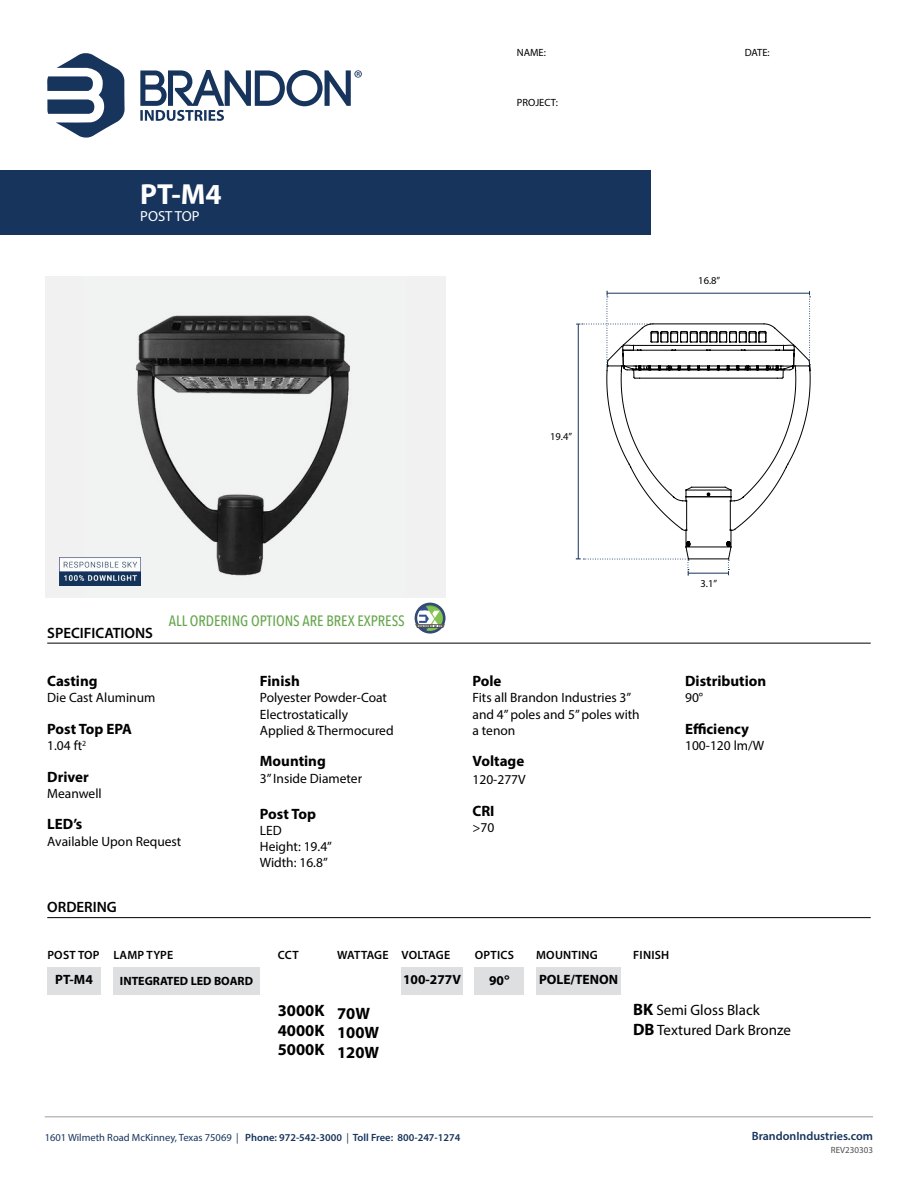
<style>
.page{position:relative;width:918px;height:1188px;background:#fff}
.page>*{position:absolute;margin:0;border:0;box-sizing:border-box;transform-origin:0 0}
.t1{font:700 29.1px "Myriad Pro";color:#fff}
.t2{font:700 16.5px/19.8px "Myriad Pro";color:#000}
.t3{font:700 15px "Myriad Pro";color:#000}
.t4{font:15px/19.8px "Myriad Pro";color:#000}
.t5{font:500 15px "Avenir Next Condensed";color:#66a64d}
.t6{font:600 15px "Myriad Pro";color:#000}
.t7{font:14.55px "Myriad Pro";color:#fff}
.t8{font:13.5px/16.2px "Myriad Pro";color:#000}
.t9{font:700 13.5px "Myriad Pro";color:#000}
.t10{font:600 12px "Myriad Pro";letter-spacing:.02em;color:#000}
.t11{font:600 12px "Myriad Pro";color:#16345c}
.t12{font:700 12px "Myriad Pro";color:#000}
.t13{font:600 12px "Myriad Pro";color:#000}
.t14{font:600 10.5px "Myriad Pro";color:#16345c}
.t15{font:10.5px "Myriad Pro";color:#000}
.t16{font:9px "Myriad Pro";color:#4d4d4f}
.s1{font-family:"Lato"}
.s2{font-weight:700;font-size:16.5px}
.s3{font-weight:400}
</style>
<div class="page">
<svg style="left:140px;top:70px;width:222px;height:51px"></svg>
<svg style="left:47px;top:53px;width:78px;height:85px"></svg>
<hr style="left:45px;top:1117px;width:828px;height:1px;background:#9b9da0">
<div style="left:0;top:170px;width:651px;height:64px;background:#16345c"></div>
<svg style="left:415px;top:603px;width:31px;height:31px"></svg>
<hr style="left:47px;top:917px;width:824px;height:1px;background:#000">
<hr style="left:47px;top:643px;width:824px;height:1px;background:#000">
<div style="left:47px;top:968px;width:54px;height:27px;background:#dedfe1"></div>
<div style="left:45px;top:276px;width:401px;height:322px;background:#f1f1f2"></div>
<img style="left:84px;top:315px;width:266px;height:271px">
<svg style="left:576px;top:291px;width:235px;height:285px"></svg>
<div style="left:401px;top:968px;width:62px;height:27px;background:#dedfe1"></div>
<div style="left:475px;top:968px;width:49px;height:27px;background:#dedfe1"></div>
<div style="left:536px;top:968px;width:85px;height:27px;background:#dedfe1"></div>
<div style="left:113px;top:968px;width:147px;height:27px;background:#dedfe1"></div>
<img style="left:59px;top:557px;width:81px;height:28px">
<h1 class="t1" style="left:140px;top:175px;width:83px">PT-M4</h1>
<p class="t7" style="left:140px;top:207px;width:61px">POST TOP</p>
<p class="t6" style="left:47px;top:623px;width:107px">SPECIFICATIONS</p>
<p class="t5" style="left:169px;top:612px;width:238px">ALL ORDERING OPTIONS ARE BREX EXPRESS</p>
<p class="t3" style="left:47px;top:671px;width:52px">Casting</p>
<p class="t8" style="left:47px;top:690px;width:110px">Die Cast Aluminum</p>
<p class="t3" style="left:47px;top:719px;width:86px">Post Top EPA</p>
<p class="t8" style="left:47px;top:737px;width:41px">1.04 ft<sup>2</sup></p>
<p class="t3" style="left:47px;top:767px;width:43px">Driver</p>
<p class="t8" style="left:47px;top:785px;width:56px">Meanwell</p>
<p class="t3" style="left:47px;top:815px;width:37px">LED’s</p>
<p class="t8" style="left:47px;top:833px;width:136px">Available Upon Request</p>
<p class="t6" style="left:47px;top:898px;width:71px">ORDERING</p>
<p class="t3" style="left:260px;top:671px;width:41px">Finish</p>
<p class="t8" style="left:260px;top:690px;width:135px">Polyester Powder-Coat<br>Electrostatically<br>Applied &amp; Thermocured</p>
<p class="t3" style="left:260px;top:752px;width:68px">Mounting</p>
<p class="t8" style="left:260px;top:770px;width:104px">3” Inside Diameter</p>
<p class="t3" style="left:260px;top:804px;width:58px">Post Top</p>
<p class="t8" style="left:260px;top:822px;width:74px">LED<br>Height: 19.4”<br>Width: 16.8”</p>
<p class="t15" style="left:517px;top:46px;width:31px">NAME:</p>
<p class="t15" style="left:517px;top:96px;width:43px">PROJECT:</p>
<p class="t15" style="left:745px;top:46px;width:27px">DATE:</p>
<p class="t15" style="left:698px;top:274px;width:24px">16.8”</p>
<p class="t15" style="left:550px;top:430px;width:24px">19.4”</p>
<p class="t3" style="left:472px;top:671px;width:31px">Pole</p>
<p class="t8" style="left:472px;top:690px;width:169px">Fits all Brandon Industries 3” and 4” poles and 5” poles with a tenon</p>
<p class="t3" style="left:472px;top:752px;width:53px">Voltage</p>
<p class="t8" style="left:472px;top:772px;width:55px">120-277V</p>
<p class="t3" style="left:472px;top:801px;width:24px">CRI</p>
<p class="t8" style="left:472px;top:819px;width:23px">&gt;70</p>
<p class="t15" style="left:701px;top:577px;width:18px">3.1”</p>
<p class="t3" style="left:685px;top:671px;width:83px">Distribution</p>
<p class="t8" style="left:685px;top:690px;width:20px">90°</p>
<p class="t3" style="left:685px;top:719px;width:65px">Efficiency</p>
<p class="t8" style="left:685px;top:737px;width:81px">100-120 lm/W</p>
<p class="t10" style="left:47px;top:947px;width:54px">POST TOP</p>
<p class="t9" style="left:55px;top:971px;width:39px">PT-M4</p>
<p class="t10" style="left:113px;top:947px;width:61px">LAMP TYPE</p>
<p class="t12" style="left:120px;top:973px;width:135px">INTEGRATED LED BOARD</p>
<p class="t10" style="left:278px;top:947px;width:22px">CCT</p>
<p class="t2" style="left:278px;top:1000px;width:48px;text-align:justify">3000K 4000K 5000K</p>
<p class="t13" style="left:337px;top:947px;width:115px">WATTAGE VOLTAGE</p>
<p class="t10" style="left:475px;top:947px;width:41px">OPTICS</p>
<p class="t10" style="left:536px;top:947px;width:63px">MOUNTING</p>
<p class="t10" style="left:633px;top:947px;width:38px">FINISH</p>
<p class="t9" style="left:403px;top:971px;width:59px">100-277V</p>
<p class="t9" style="left:489px;top:972px;width:22px">90<span class="s1">°</span></p>
<p class="t9" style="left:539px;top:971px;width:81px">POLE/TENON</p>
<p class="t2" style="left:337px;top:1003px;width:44px">70W<br>100W<br>120W</p>
<p class="t4" style="left:633px;top:1000px;width:159px"><span class="s2">BK</span> Semi Gloss Black<br><span class="s2">DB</span> Textured Dark Bronze</p>
<p class="t14" style="left:45px;top:1131px;width:417px"><span class="s3">1601 Wilmeth Road McKinney, Texas 75069 |</span> Phone: 972-542-3000 <span class="s3">|</span> Toll Free: 800-247-1274</p>
<p class="t11" style="left:752px;top:1129px;width:123px">BrandonIndustries.com</p>
<p class="t16" style="left:831px;top:1144px;width:44px">REV230303</p>
</div>
